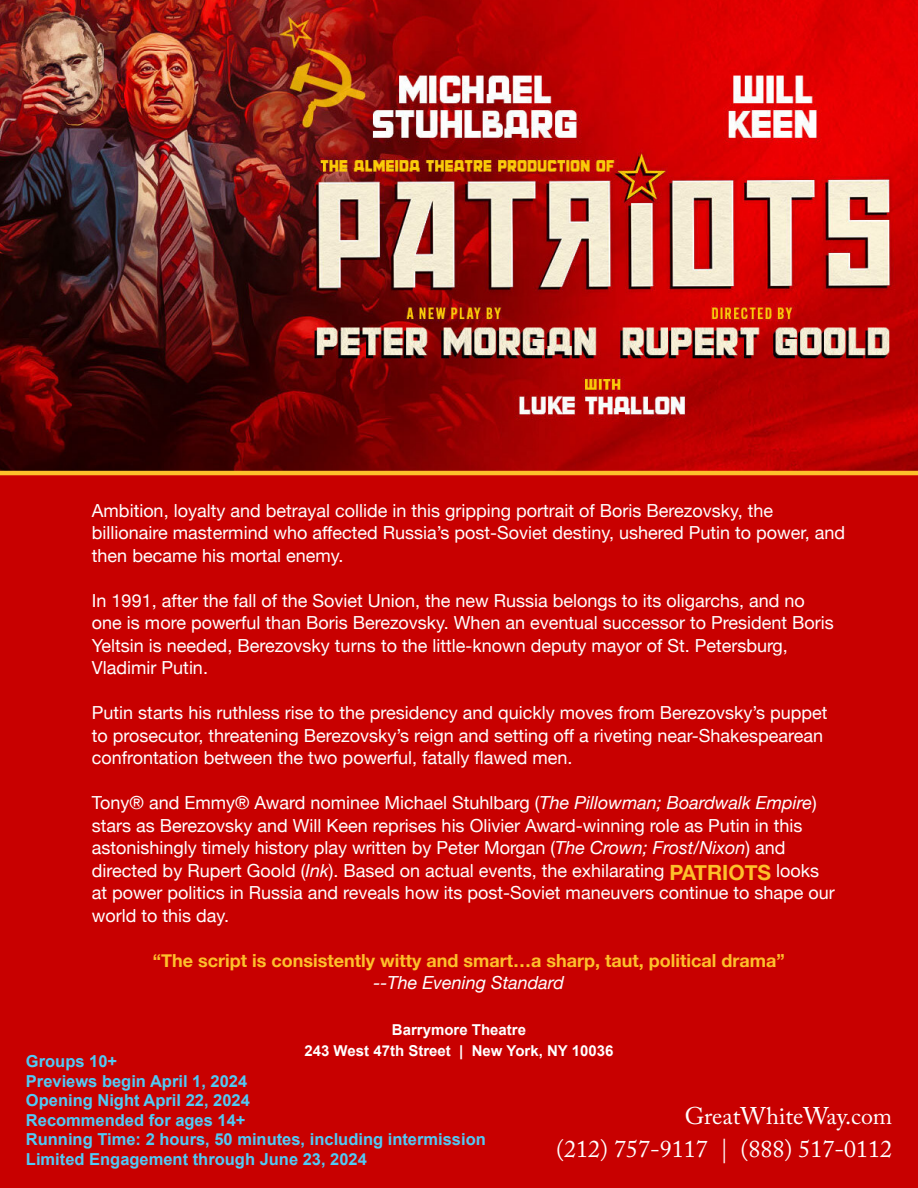
<style>
.page{position:relative;width:918px;height:1188px;background:#c80000}
.page>*{position:absolute;margin:0;border:0;box-sizing:border-box;transform-origin:0 0}
.t1{font:24px "Adobe Caslon Pro";color:#fff}
.t2{font:18px/22.5px "Helvetica Neue";color:#fff}
.t3{font:700 18px "Helvetica Neue";color:#fdc02b}
.t4{font:italic 18px "Helvetica Neue";color:#fff}
.t5{font:700 16.5px "Arial";color:#51caf5}
.t6{font:700 15px "Arial";color:#fff}
.s1{font-style:italic}
.s2{font-weight:700;font-size:21px;color:#fdc02b}
</style>
<div class="page">
<img style="left:0;top:0;width:918px;height:475px">
<p class="t2" style="left:92px;top:500px;width:755px">Ambition, loyalty and betrayal collide in this gripping portrait of Boris Berezovsky, the billionaire mastermind who affected Russia’s post-Soviet destiny, ushered Putin to power, and then became his mortal enemy.</p>
<p class="t2" style="left:92px;top:590px;width:743px">In 1991, after the fall of the Soviet Union, the new Russia belongs to its oligarchs, and no one is more powerful than Boris Berezovsky. When an eventual successor to President Boris Yeltsin is needed, Berezovsky turns to the little-known deputy mayor of St. Petersburg, Vladimir Putin.</p>
<p class="t2" style="left:92px;top:703px;width:737px">Putin starts his ruthless rise to the presidency and quickly moves from Berezovsky’s puppet to prosecutor, threatening Berezovsky’s reign and setting off a riveting near-Shakespearean confrontation between the two powerful, fatally flawed men.</p>
<p class="t2" style="left:92px;top:793px;width:744px">Tony® and Emmy® Award nominee Michael Stuhlbarg (<span class="s1">The Pillowman; Boardwalk Empire</span>) stars as Berezovsky and Will Keen reprises his Olivier Award-winning role as Putin in this astonishingly timely history play written by Peter Morgan (<span class="s1">The Crown; Frost/Nixon</span>) and directed by Rupert Goold (<span class="s1">Ink</span>). Based on actual events, the exhilarating <span class="s2">PATRIOTS</span> looks at power politics in Russia and reveals how its post-Soviet maneuvers continue to shape our world to this day.</p>
<p class="t3" style="left:153px;top:946px;width:633px">“The script is consistently witty and smart…a sharp, taut, political drama”</p>
<p class="t4" style="left:374px;top:970px;width:192px">--The Evening Standard</p>
<p class="t6" style="left:392px;top:1020px;width:136px">Barrymore Theatre</p>
<p class="t6" style="left:304px;top:1041px;width:311px">243 West 47th Street | New York, NY 10036</p>
<p class="t5" style="left:26px;top:1051px;width:93px">Groups 10+</p>
<p class="t5" style="left:26px;top:1070px;width:223px">Previews begin April 1, 2024</p>
<p class="t5" style="left:26px;top:1090px;width:226px">Opening Night April 22, 2024</p>
<p class="t5" style="left:26px;top:1109px;width:221px">Recommended for ages 14+</p>
<p class="t5" style="left:26px;top:1129px;width:461px">Running Time: 2 hours, 50 minutes, including intermission</p>
<p class="t5" style="left:26px;top:1148px;width:343px">Limited Engagement through June 23, 2024</p>
<p class="t1" style="left:685px;top:1102px;width:209px">GreatWhiteWay.com</p>
<p class="t1" style="left:556px;top:1135px;width:338px">(212) 757-9117 | (888) 517-0112</p>
</div>
